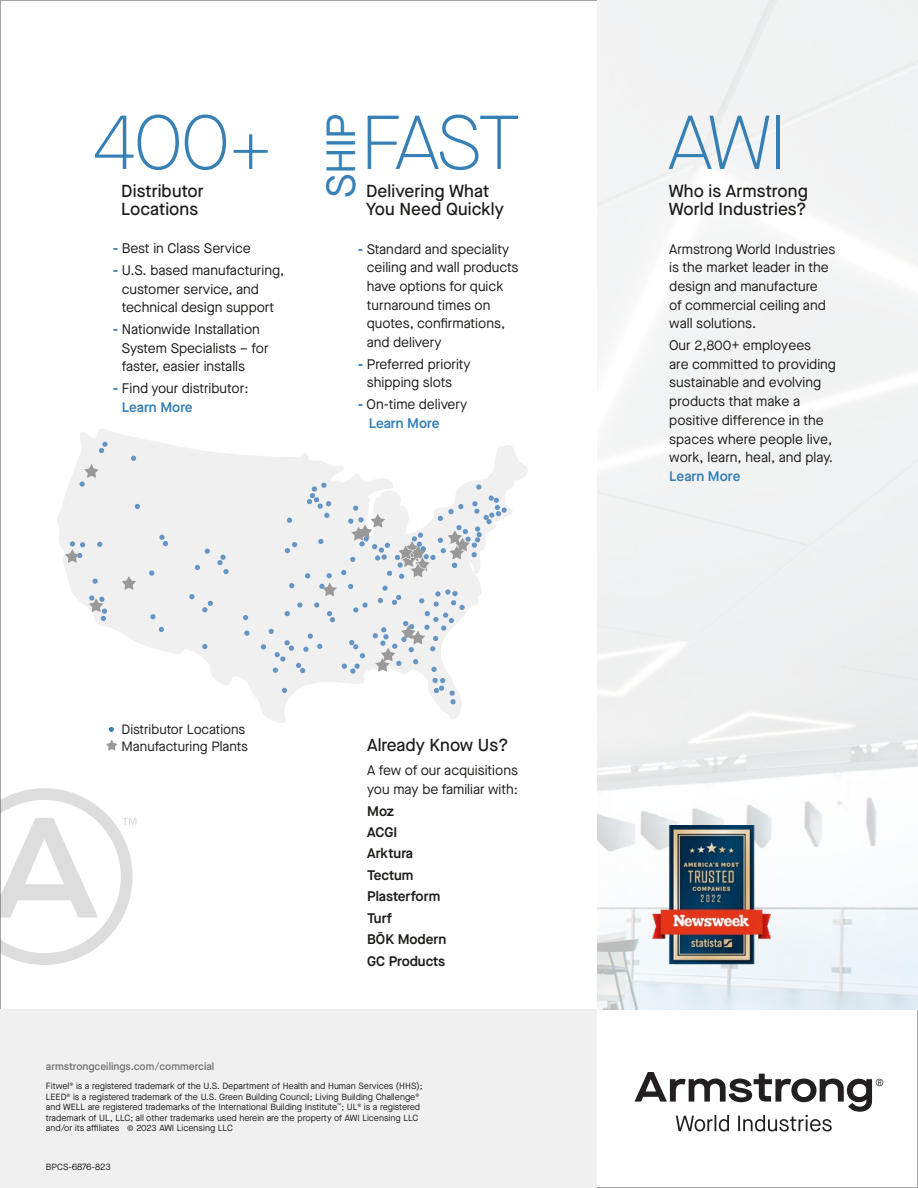
<style>
.page{position:relative;width:918px;height:1188px;background:#fff}
.page>*{position:absolute;margin:0;border:0;box-sizing:border-box;transform-origin:0 0}
.t1{font:100 76.2px "Maison Neue";letter-spacing:-.035em;color:#3680b6}
.t2{font:40.65px "Maison Neue";color:#3680b6}
.t3{font:500 17.4px/17.4px "Maison Neue";letter-spacing:.005em;color:#1d1c1a}
.t4{font:13.8px/18.8px "Maison Neue";color:#1d1c1a}
.t5{font:600 13.8px/21.5px "Maison Neue";color:#1d1c1a}
.t6{font:600 13.8px "Maison Neue";color:#3680b6}
.t7{font:13.5px/16.5px "Maison Neue";color:#1d1c1a}
.t8{font:600 10.5px "Maison Neue";color:#787978}
.t9{font:9px/10.5px "Maison Neue";color:#1d1c1a}
.s1{font-weight:700;color:#3680b6}
.s2{font-weight:600;color:#3680b6}
</style>
<div class="page">
<svg style="left:597px;top:0;width:321px;height:1010px;fill:#f1f2f3"></svg>
<div style="left:0;top:1010px;width:597px;height:178px;background:#f0f0f0"></div>
<svg style="left:57px;top:429px;width:471px;height:294px"></svg>
<svg style="left:99px;top:442px;width:9px;height:11px"></svg>
<svg style="left:131px;top:456px;width:5px;height:5px"></svg>
<svg style="left:97px;top:542px;width:5px;height:5px"></svg>
<svg style="left:93px;top:579px;width:5px;height:5px"></svg>
<svg style="left:135px;top:504px;width:5px;height:5px"></svg>
<svg style="left:217px;top:555px;width:12px;height:19px"></svg>
<svg style="left:195px;top:565px;width:5px;height:5px"></svg>
<svg style="left:205px;top:549px;width:5px;height:5px"></svg>
<svg style="left:149px;top:570px;width:5px;height:6px"></svg>
<svg style="left:159px;top:627px;width:5px;height:5px"></svg>
<svg style="left:150px;top:614px;width:6px;height:5px"></svg>
<svg style="left:159px;top:535px;width:9px;height:11px"></svg>
<svg style="left:243px;top:615px;width:5px;height:5px"></svg>
<svg style="left:202px;top:644px;width:5px;height:5px"></svg>
<svg style="left:202px;top:601px;width:11px;height:11px"></svg>
<svg style="left:189px;top:594px;width:6px;height:5px"></svg>
<svg style="left:244px;top:631px;width:6px;height:5px"></svg>
<svg style="left:80px;top:464px;width:19px;height:23px"></svg>
<svg style="left:122px;top:576px;width:14px;height:14px"></svg>
<svg style="left:65px;top:541px;width:20px;height:22px"></svg>
<svg style="left:89px;top:595px;width:18px;height:26px"></svg>
<svg style="left:261px;top:483px;width:246px;height:221px"></svg>
<svg style="left:109px;top:727px;width:5px;height:5px"></svg>
<svg style="left:106px;top:740px;width:12px;height:11px"></svg>
<svg style="left:634px;top:1072px;width:249px;height:59px"></svg>
<img style="left:653px;top:825px;width:118px;height:140px">
<svg style="left:0;top:788px;width:136px;height:177px"></svg>
<h1 class="t1" style="left:94px;top:94px;width:137px">400</h1>
<p class="t3" style="left:121px;top:182px;width:84px">Distributor</p>
<h1 class="t1" style="left:228px;top:104px;width:47px">+</h1>
<p class="t3" style="left:121px;top:200px;width:78px">Locations</p>
<p class="t4" style="left:113px;top:239px;width:139px"><span class="s1">-</span> Best in Class Service</p>
<p class="t4" style="left:122px;top:261px;width:164px;text-indent:-9px"><span class="s1">-</span> U.S. based manufacturing, customer service, and technical design support</p>
<p class="t4" style="left:122px;top:320px;width:148px;text-indent:-9px"><span class="s1">-</span> Nationwide Installation<br>System Specialists – for faster, easier installs</p>
<p class="t4" style="left:122px;top:379px;width:128px;text-indent:-9px"><span class="s1">-</span> Find your distributor:<br><span class="s2">Learn More</span></p>
<h1 class="t1" style="left:360px;top:94px;width:162px">FAST</h1>
<h1 class="t1" style="left:668px;top:94px;width:121px">AWI</h1>
<h2 class="t2" style="left:314px;top:198px;width:86px;rotate:-90deg">SHIP</h2>
<p class="t3" style="left:669px;top:182px;width:141px">Who is Armstrong<br>World Industries?</p>
<p class="t4" style="left:669px;top:239px;width:168px">Armstrong World Industries is the market leader in the design and manufacture<br>of commercial ceiling and wall solutions.</p>
<p class="t4" style="left:669px;top:336px;width:168px">Our 2,800+ employees<br>are committed to providing sustainable and evolving products that make a positive difference in the spaces where people live, work, learn, heal, and play.</p>
<p class="t6" style="left:669px;top:467px;width:73px">Learn More</p>
<p class="t3" style="left:366px;top:182px;width:139px">Delivering What<br>You Need Quickly</p>
<p class="t4" style="left:367px;top:239px;width:153px;text-indent:-9px"><span class="s1">-</span> Standard and speciality ceiling and wall products have options for quick turnaround times on quotes, confirmations, and delivery</p>
<p class="t4" style="left:367px;top:354px;width:105px;text-indent:-9px"><span class="s1">-</span> Preferred priority shipping slots</p>
<p class="t4" style="left:369px;top:395px;width:100px;text-indent:-11px"><span class="s1">-</span> On-time delivery<br><span class="s2">Learn More</span></p>
<p class="t7" style="left:122px;top:721px;width:128px">Distributor Locations<br>Manufacturing Plants</p>
<p class="t8" style="left:46px;top:1059px;width:170px">armstrongceilings.com/commercial</p>
<p class="t3" style="left:367px;top:736px;width:143px">Already Know Us?</p>
<p class="t4" style="left:367px;top:761px;width:152px">A few of our acquisitions you may be familiar with:</p>
<p class="t5" style="left:367px;top:800px;width:81px">Moz<br>ACGI<br>Arktura<br>Tectum<br>Plasterform<br>Turf<br>BŌK Modern<br>GC Products</p>
<p class="t9" style="left:46px;top:1081px;width:378px">Fitwel<sup>®</sup> is a registered trademark of the U.S. Department of Health and Human Services (HHS); LEED<sup>®</sup> is a registered trademark of the U.S. Green Building Council; Living Building Challenge<sup>® </sup>and WELL are registered trademarks of the International Building Institute<sup>™</sup>; UL<sup>®</sup> is a registered trademark of UL, LLC; all other trademarks used herein are the property of AWI Licensing LLC and/or its affiliates © 2023 AWI Licensing LLC</p>
<p class="t9" style="left:46px;top:1161px;width:66px">BPCS-6876-823</p>
</div>
